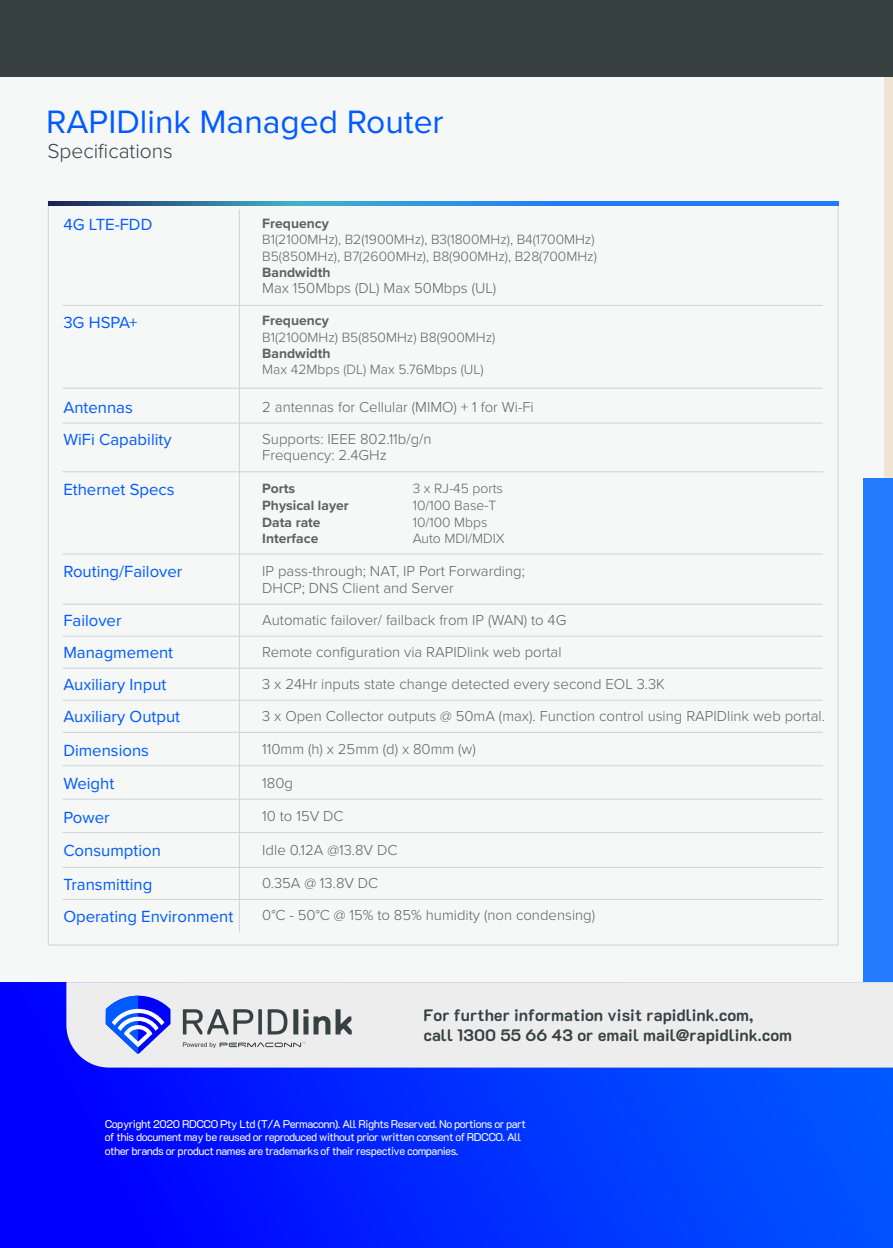
<style>
.page{position:relative;width:893px;height:1248px;background:#f6f7f7}
.page>*{position:absolute;margin:0;border:0;box-sizing:border-box;transform-origin:0 0}
.t1{font:33.6px "Proxima Nova";color:#005bff}
.t2{font:300 21px "Proxima Nova";color:#374141}
.t3{font:16.65px "Proxima Nova";color:#005bff}
.t4{font:700 16.5px/19.8px "K2 D";color:#374141}
.t5{font:300 15px/16.6px "Proxima Nova";color:#606161}
.t6{font:300 13.95px/16.4px "Proxima Nova";color:#606161}
.t7{font:700 13.95px "Proxima Nova";color:#606161}
.t8{font:11.25px/13.5px "K2 D";letter-spacing:-.045em;color:#fff}
</style>
<div class="page">
<div style="left:884px;top:1px;width:9px;height:493px;background:#eee4d2"></div>
<div style="left:863px;top:478px;width:30px;height:730px;background:#227bfc"></div>
<div style="left:0;top:982px;width:893px;height:266px;background:linear-gradient(to right,#00f,#0059ff)"></div>
<div style="left:66px;top:982px;width:827px;height:85px;background:#ededed"></div>
<svg style="left:183px;top:1009px;width:79px;height:25px"></svg>
<svg style="left:268px;top:1009px;width:19px;height:25px"></svg>
<svg style="left:293px;top:1009px;width:37px;height:25px"></svg>
<svg style="left:336px;top:1009px;width:16px;height:25px"></svg>
<svg style="left:183px;top:1042px;width:123px;height:6px"></svg>
<svg style="left:106px;top:996px;width:64px;height:58px"></svg>
<div style="left:0;top:0;width:893px;height:76px;background:#374141"></div>
<hr style="left:62px;top:305px;width:761px;height:1px;background:#d2d2d2">
<hr style="left:62px;top:388px;width:761px;height:1px;background:#d2d2d2">
<hr style="left:62px;top:423px;width:761px;height:1px;background:#d2d2d2">
<hr style="left:62px;top:471px;width:761px;height:1px;background:#d2d2d2">
<hr style="left:62px;top:554px;width:761px;height:1px;background:#d2d2d2">
<hr style="left:62px;top:604px;width:761px;height:1px;background:#d2d2d2">
<hr style="left:62px;top:636px;width:761px;height:1px;background:#d2d2d2">
<hr style="left:62px;top:668px;width:761px;height:1px;background:#d2d2d2">
<hr style="left:62px;top:700px;width:761px;height:1px;background:#d2d2d2">
<hr style="left:62px;top:732px;width:761px;height:1px;background:#d2d2d2">
<hr style="left:62px;top:765px;width:761px;height:1px;background:#d2d2d2">
<hr style="left:62px;top:799px;width:761px;height:1px;background:#d2d2d2">
<hr style="left:62px;top:832px;width:761px;height:1px;background:#d2d2d2">
<hr style="left:62px;top:867px;width:761px;height:1px;background:#d2d2d2">
<hr style="left:62px;top:899px;width:761px;height:1px;background:#d2d2d2">
<hr style="left:239px;top:209px;width:1px;height:723px;background:#d2d2d2">
<svg style="left:48px;top:202px;width:790px;height:4px;background:#2a7ed0"></svg>
<h1 class="t1" style="left:46px;top:97px;width:399px">RAPIDlink Managed Router</h1>
<h2 class="t2" style="left:47px;top:136px;width:127px">Specifications</h2>
<p class="t3" style="left:63px;top:212px;width:91px">4G LTE-FDD</p>
<p class="t7" style="left:262px;top:213px;width:68px">Frequency</p>
<p class="t6" style="left:262px;top:231px;width:336px">B1(2100MHz), B2(1900MHz), B3(1800MHz), B4(1700MHz)<br>B5(850MHz), B7(2600MHz), B8(900MHz), B28(700MHz)</p>
<p class="t7" style="left:262px;top:262px;width:70px">Bandwidth</p>
<p class="t5" style="left:262px;top:279px;width:235px">Max 150Mbps (DL) Max 50Mbps (UL)</p>
<p class="t3" style="left:63px;top:310px;width:76px">3G HSPA+</p>
<p class="t7" style="left:262px;top:310px;width:68px">Frequency</p>
<p class="t6" style="left:262px;top:328px;width:235px">B1(2100MHz) B5(850MHz) B8(900MHz)</p>
<p class="t7" style="left:262px;top:343px;width:70px">Bandwidth</p>
<p class="t6" style="left:262px;top:361px;width:223px">Max 42Mbps (DL) Max 5.76Mbps (UL)</p>
<p class="t3" style="left:63px;top:395px;width:71px">Antennas</p>
<p class="t5" style="left:262px;top:397px;width:273px">2 antennas for Cellular (MIMO) + 1 for Wi-Fi</p>
<p class="t3" style="left:63px;top:427px;width:110px">WiFi Capability</p>
<p class="t5" style="left:262px;top:429px;width:171px">Supports: IEEE 802.11b/g/n<br>Frequency: 2.4GHz</p>
<p class="t3" style="left:63px;top:477px;width:113px">Ethernet Specs</p>
<p class="t7" style="left:262px;top:478px;width:34px">Ports</p>
<p class="t6" style="left:413px;top:480px;width:92px">3 x RJ-45 ports</p>
<p class="t7" style="left:262px;top:495px;width:88px">Physical layer</p>
<p class="t6" style="left:413px;top:496px;width:85px">10/100 Base-T</p>
<p class="t7" style="left:262px;top:511px;width:60px">Data rate</p>
<p class="t6" style="left:413px;top:513px;width:76px">10/100 Mbps</p>
<p class="t7" style="left:262px;top:528px;width:58px">Interface</p>
<p class="t6" style="left:413px;top:530px;width:94px">Auto MDI/MDIX</p>
<p class="t3" style="left:63px;top:559px;width:121px">Routing/Failover</p>
<p class="t3" style="left:63px;top:608px;width:60px">Failover</p>
<p class="t5" style="left:262px;top:611px;width:306px">Automatic failover/ failback from IP (WAN) to 4G</p>
<p class="t3" style="left:63px;top:640px;width:111px">Managmement</p>
<p class="t5" style="left:262px;top:643px;width:301px">Remote configuration via RAPIDlink web portal</p>
<p class="t3" style="left:63px;top:672px;width:105px">Auxiliary Input</p>
<p class="t5" style="left:262px;top:675px;width:404px">3 x 24Hr inputs state change detected every second EOL 3.3K</p>
<p class="t3" style="left:63px;top:704px;width:118px">Auxiliary Output</p>
<p class="t5" style="left:262px;top:707px;width:564px">3 x Open Collector outputs @ 50mA (max). Function control using RAPIDlink web portal.</p>
<p class="t3" style="left:63px;top:738px;width:87px">Dimensions</p>
<p class="t5" style="left:262px;top:740px;width:215px">110mm (h) x 25mm (d) x 80mm (w)</p>
<p class="t3" style="left:63px;top:771px;width:52px">Weight</p>
<p class="t5" style="left:262px;top:773px;width:32px">180g</p>
<p class="t3" style="left:63px;top:805px;width:48px">Power</p>
<p class="t5" style="left:262px;top:807px;width:83px">10 to 15V DC</p>
<p class="t3" style="left:63px;top:838px;width:99px">Consumption</p>
<p class="t5" style="left:262px;top:840px;width:137px">Idle 0.12A @13.8V DC</p>
<p class="t3" style="left:63px;top:871px;width:91px">Transmitting</p>
<p class="t5" style="left:262px;top:874px;width:118px">0.35A @ 13.8V DC</p>
<p class="t3" style="left:63px;top:904px;width:171px">Operating Environment</p>
<p class="t5" style="left:262px;top:906px;width:334px">0°C - 50°C @ 15% to 85% humidity (non condensing)</p>
<p class="t5" style="left:262px;top:562px;width:264px">IP pass-through; NAT, IP Port Forwarding;<br>DHCP; DNS Client and Server</p>
<p class="t4" style="left:423px;top:1005px;width:370px">For further information visit rapidlink.com,<br>call 1300 55 66 43 or email mail@rapidlink.com</p>
<p class="t8" style="left:105px;top:1117px;width:422px">Copyright 2020 RDCCO Pty Ltd (T/A Permaconn). All Rights Reserved. No portions or part of this document may be reused or reproduced without prior written consent of RDCCO. All other brands or product names are trademarks of their respective companies.</p>
</div>
